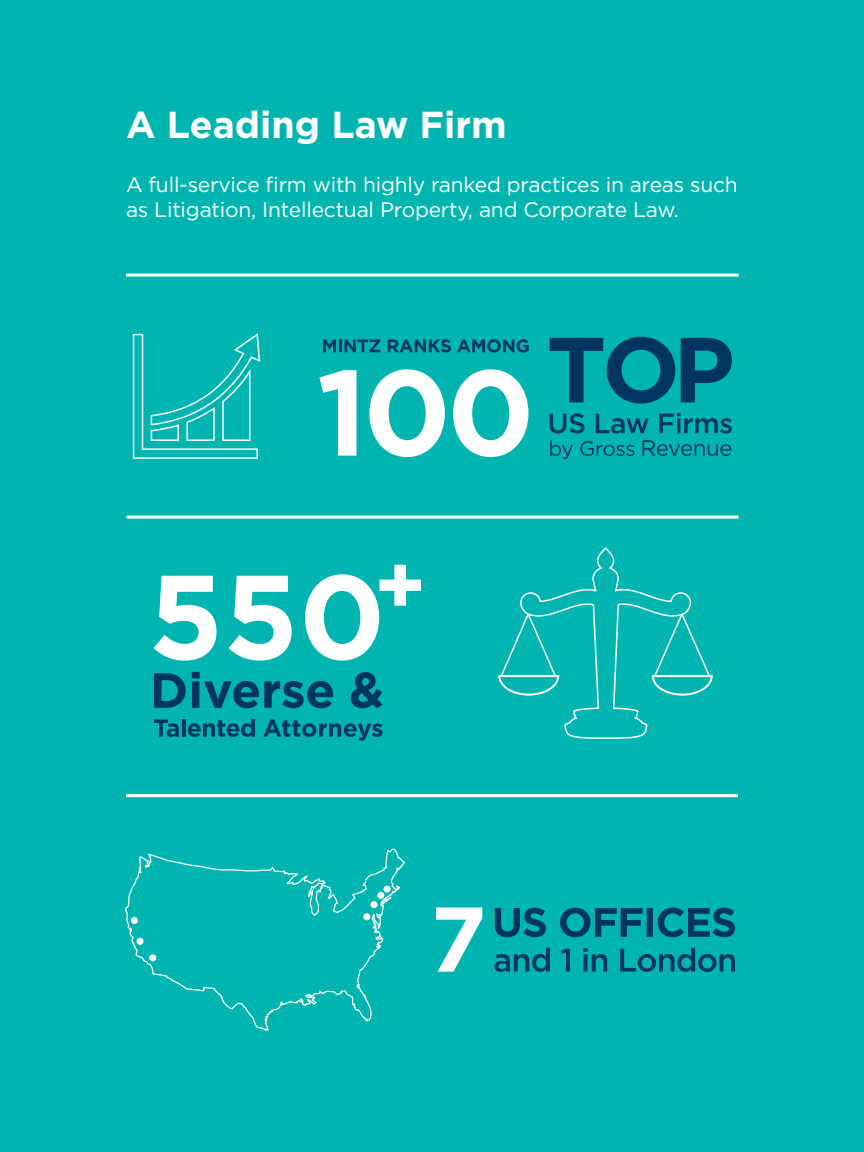
<style>
.page{position:relative;width:864px;height:1152px;background:#00b5af}
.page>*{position:absolute;margin:0;border:0;box-sizing:border-box;transform-origin:0 0}
.t1{font:700 119.2px "Gotham";color:#fff}
.t2{font:700 37.6px "Gotham";color:#fff}
.t3{font:21px/25.2px "Gotham";letter-spacing:-.01em;color:#fff}
</style>
<div class="page">
<svg style="left:125px;top:848px;width:280px;height:183px"></svg>
<div style="left:383px;top:886px;width:8px;height:7px;background:#fff;border-radius:50%"></div>
<div style="left:370px;top:901px;width:8px;height:7px;background:#fff;border-radius:50%"></div>
<div style="left:363px;top:913px;width:7px;height:7px;background:#fff;border-radius:50%"></div>
<div style="left:131px;top:917px;width:7px;height:7px;background:#fff;border-radius:50%"></div>
<div style="left:136px;top:938px;width:8px;height:7px;background:#fff;border-radius:50%"></div>
<div style="left:149px;top:954px;width:7px;height:7px;background:#fff;border-radius:50%"></div>
<svg style="left:494px;top:948px;width:241px;height:24px"></svg>
<svg style="left:495px;top:908px;width:240px;height:29px"></svg>
<svg style="left:436px;top:908px;width:46px;height:64px"></svg>
<div style="left:377px;top:892px;width:8px;height:7px;background:#fff;border-radius:50%"></div>
<svg style="left:498px;top:548px;width:215px;height:191px"></svg>
<svg style="left:154px;top:673px;width:32px;height:35px"></svg>
<svg style="left:192px;top:672px;width:141px;height:36px"></svg>
<svg style="left:351px;top:672px;width:32px;height:36px"></svg>
<hr style="left:126px;top:274px;width:613px;height:3px;background:#fff">
<hr style="left:126px;top:516px;width:612px;height:3px;background:#fff">
<hr style="left:126px;top:794px;width:612px;height:3px;background:#fff">
<svg style="left:323px;top:340px;width:57px;height:12px"></svg>
<svg style="left:388px;top:339px;width:63px;height:13px"></svg>
<svg style="left:457px;top:339px;width:72px;height:13px"></svg>
<svg style="left:319px;top:370px;width:37px;height:86px"></svg>
<svg style="left:369px;top:369px;width:76px;height:88px"></svg>
<svg style="left:453px;top:369px;width:75px;height:88px"></svg>
<svg style="left:550px;top:337px;width:125px;height:67px"></svg>
<svg style="left:681px;top:338px;width:51px;height:64px"></svg>
<svg style="left:550px;top:413px;width:34px;height:21px"></svg>
<svg style="left:596px;top:414px;width:53px;height:20px"></svg>
<svg style="left:659px;top:413px;width:73px;height:21px"></svg>
<svg style="left:550px;top:441px;width:23px;height:18px"></svg>
<svg style="left:580px;top:441px;width:54px;height:15px"></svg>
<svg style="left:643px;top:440px;width:88px;height:16px"></svg>
<svg style="left:132px;top:333px;width:129px;height:126px"></svg>
<svg style="left:154px;top:720px;width:25px;height:17px"></svg>
<hr style="left:182px;top:719px;width:3px;height:18px;background:#003560">
<svg style="left:188px;top:719px;width:67px;height:18px"></svg>
<svg style="left:263px;top:720px;width:120px;height:21px"></svg>
<p class="t2" style="left:126px;top:100px;width:382px">A Leading Law Firm</p>
<p class="t3" style="left:126px;top:172px;width:613px">A full-service firm with highly ranked practices in areas such as Litigation, Intellectual Property, and Corporate Law.</p>
<h1 class="t1" style="left:148px;top:538px;width:280px">550<sup>+</sup></h1>
</div>
